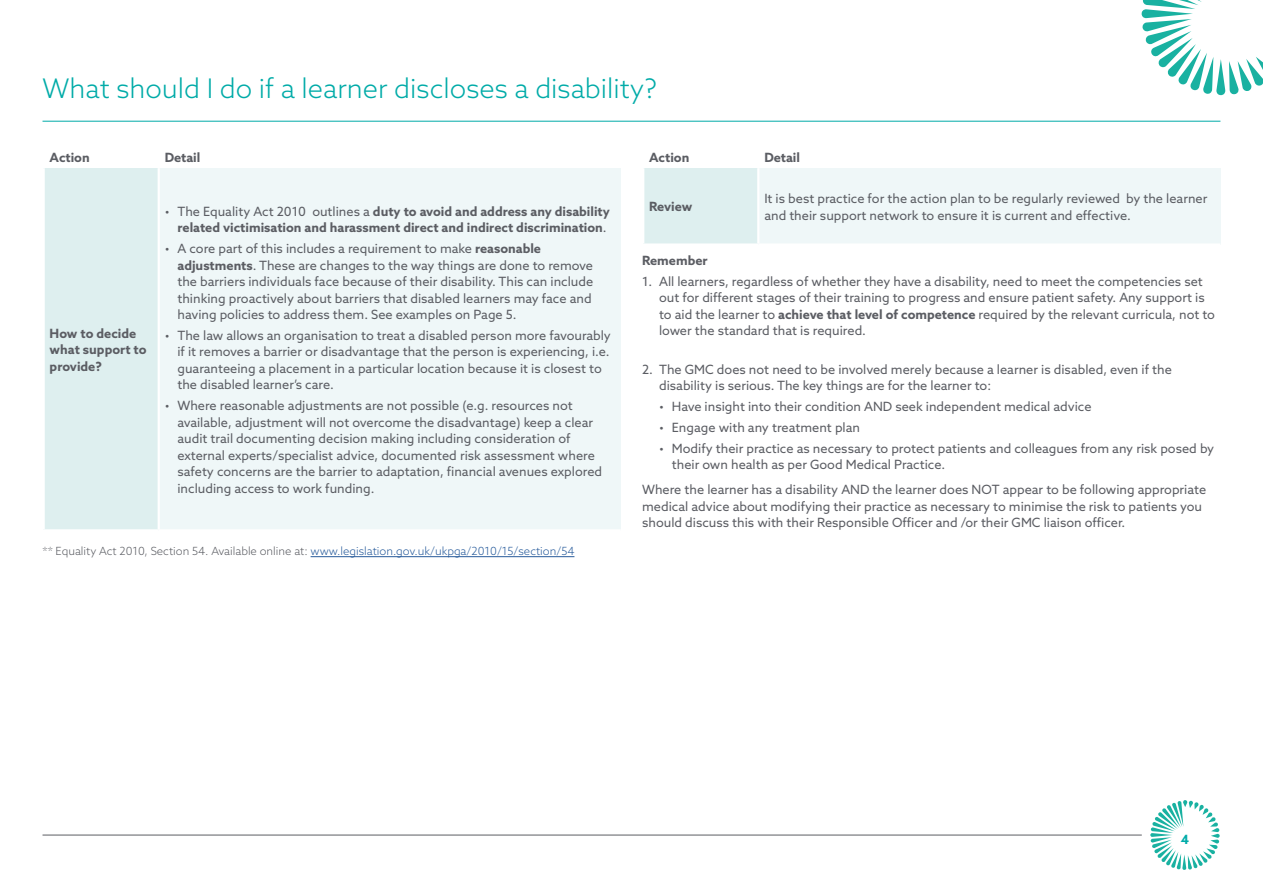
<style>
.page{position:relative;width:1263px;height:893px;background:#fff}
.page>*{position:absolute;margin:0;border:0;box-sizing:border-box;transform-origin:0 0}
.t1{font:300 27px "Azo Sans";color:#00aba8}
.t2{font:12.75px/16.5px "Azo Sans";color:#5b5d63}
.t3{font:700 12.75px/16.5px "Azo Sans";color:#5b5d63}
.t4{font:700 12.75px "Azo Sans";color:#00aba8}
.t5{font:300 11.25px "Azo Sans";color:#275b9b}
.s1{font-weight:400}
.s2{font-weight:700}
.s3{color:#5b5d63}
</style>
<div class="page">
<svg style="left:1141px;top:0;width:122px;height:96px"></svg>
<svg style="left:1150px;top:800px;width:70px;height:70px"></svg>
<hr style="left:43px;top:835px;width:1099px;height:1px;background:#5b5d63">
<hr style="left:43px;top:121px;width:1177px;height:1px;background:#00aba8">
<div style="left:44px;top:168px;width:115px;height:362px;background:#deefef"></div>
<div style="left:159px;top:168px;width:462px;height:362px;background:#eff7f8"></div>
<hr style="left:43px;top:168px;width:2px;height:361px;background:#fff">
<hr style="left:158px;top:168px;width:2px;height:361px;background:#fff">
<hr style="left:43px;top:529px;width:116px;height:2px;background:#fff">
<hr style="left:159px;top:529px;width:462px;height:2px;background:#fff">
<div style="left:643px;top:168px;width:115px;height:77px;background:#deefef"></div>
<div style="left:758px;top:168px;width:462px;height:77px;background:#eff7f8"></div>
<hr style="left:642px;top:168px;width:2px;height:75px;background:#fff">
<hr style="left:757px;top:168px;width:2px;height:75px;background:#fff">
<hr style="left:642px;top:243px;width:116px;height:3px;background:#fff">
<hr style="left:758px;top:243px;width:462px;height:3px;background:#fff">
<hr style="left:311px;top:556px;width:263px;height:1px;background:#275b9b">
<h1 class="t1" style="left:43px;top:71px;width:616px">What should I do if a learner discloses a disability?</h1>
<p class="t3" style="left:50px;top:149px;width:42px">Action</p>
<p class="t3" style="left:165px;top:149px;width:37px">Detail</p>
<p class="t3" style="left:50px;top:325px;width:98px">How to decide what support to provide?</p>
<p class="t3" style="left:165px;top:203px;width:447px;text-align:right"><span class="s1">• The Equality Act 2010 outlines a</span> duty to avoid and address any disability related victimisation and harassment direct and indirect discrimination<span class="s1">.</span></p>
<p class="t2" style="left:177px;top:240px;width:417px;text-indent:-13px">• A core part of this includes a requirement to make <span class="s2">reasonable adjustments</span>. These are changes to the way things are done to remove the barriers individuals face because of their disability. This can include thinking proactively about barriers that disabled learners may face and having policies to address them. See examples on Page 5.</p>
<p class="t2" style="left:177px;top:327px;width:435px;text-indent:-13px">• The law allows an organisation to treat a disabled person more favourably if it removes a barrier or disadvantage that the person is experiencing, i.e. guaranteeing a placement in a particular location because it is closest to the disabled learner’s care.</p>
<p class="t2" style="left:177px;top:397px;width:426px;text-indent:-13px">• Where reasonable adjustments are not possible (e.g. resources not available, adjustment will not overcome the disadvantage) keep a clear audit trail documenting decision making including consideration of external experts/specialist advice, documented risk assessment where safety concerns are the barrier to adaptation, financial avenues explored including access to work funding.</p>
<p class="t5" style="left:43px;top:544px;width:533px"><span class="s3">** Equality Act 2010, Section 54. Available online at:</span> www.legislation.gov.uk/ukpga/2010/15/section/54</p>
<p class="t3" style="left:649px;top:149px;width:42px">Action</p>
<p class="t3" style="left:764px;top:149px;width:37px">Detail</p>
<p class="t3" style="left:649px;top:198px;width:45px">Review</p>
<p class="t2" style="left:764px;top:190px;width:445px">It is best practice for the action plan to be regularly reviewed by the learner and their support network to ensure it is current and effective.</p>
<p class="t3" style="left:642px;top:252px;width:67px">Remember</p>
<p class="t2" style="left:659px;top:273px;width:557px;text-indent:-17px">1. All learners, regardless of whether they have a disability, need to meet the competencies set out for different stages of their training to progress and ensure patient safety. Any support is to aid the learner to <span class="s2">achieve that level of competence</span> required by the relevant curricula, not to lower the standard that is required.</p>
<p class="t2" style="left:659px;top:361px;width:514px;text-indent:-17px">2. The GMC does not need to be involved merely because a learner is disabled, even if the disability is serious. The key things are for the learner to:</p>
<p class="t2" style="left:659px;top:398px;width:434px">• Have insight into their condition AND seek independent medical advice</p>
<p class="t2" style="left:659px;top:419px;width:202px">• Engage with any treatment plan</p>
<p class="t2" style="left:672px;top:440px;width:544px;text-indent:-13px">• Modify their practice as necessary to protect patients and colleagues from any risk posed by their own health as per Good Medical Practice.</p>
<p class="t2" style="left:642px;top:481px;width:565px">Where the learner has a disability AND the learner does NOT appear to be following appropriate medical advice about modifying their practice as necessary to minimise the risk to patients you should discuss this with their Responsible Officer and /or their GMC liaison officer.</p>
<p class="t4" style="left:1181px;top:830px;width:10px">4</p>
</div>
